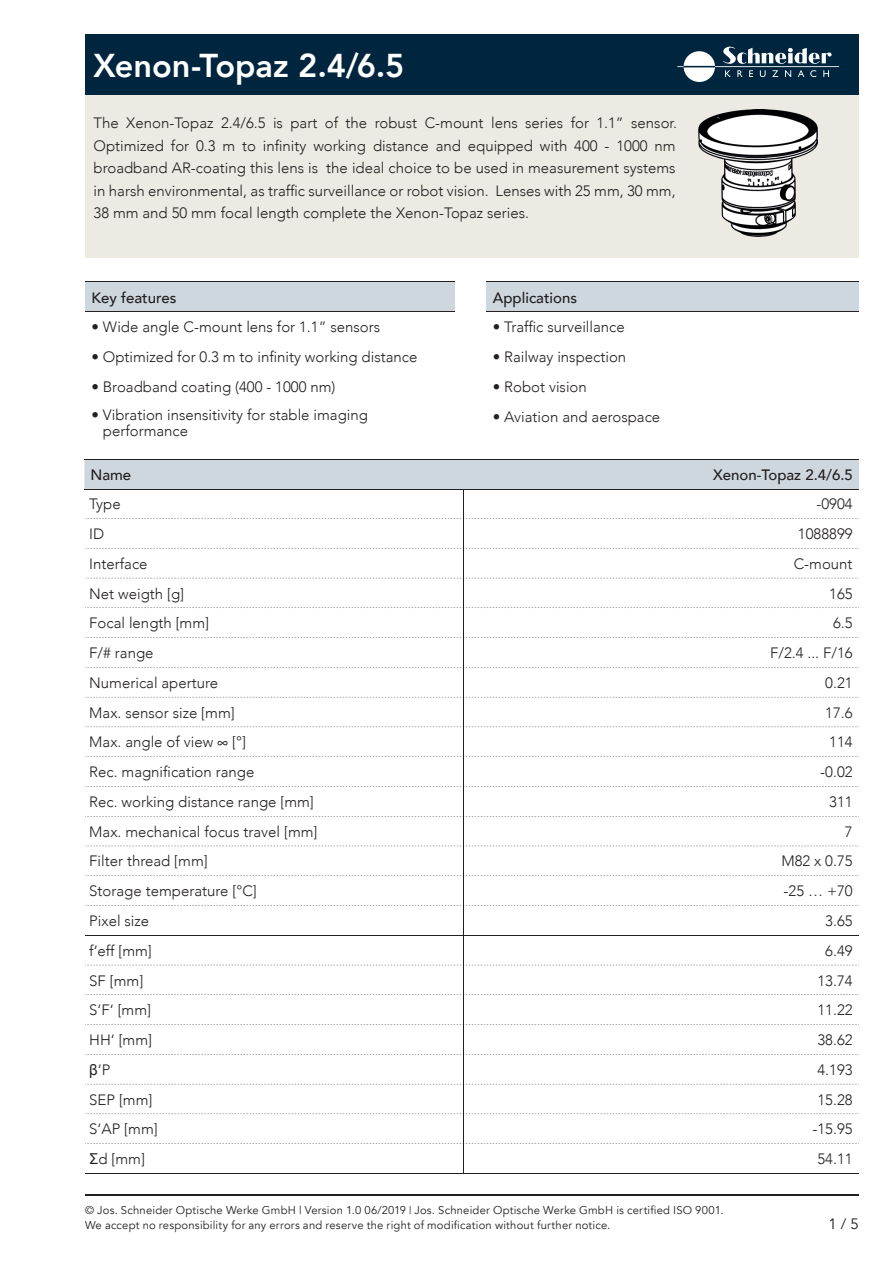
<style>
.page{position:relative;width:893px;height:1263px;background:#fff}
.page>*{position:absolute;margin:0;border:0;box-sizing:border-box;transform-origin:0 0}
.t1{font:800 33px "Avenir LT Com";color:#fff}
.t2{font:300 15px/22.5px "Avenir LT Com";color:#231f20;text-align:justify}
.t3{font:500 15px "Avenir LT Com";color:#231f20}
.t4{font:15px "Avenir LT Com";color:#231f20}
.t5{font:11.25px/15px "Avenir LT Com";letter-spacing:.02em;color:#231f20}
.s1{font-family:"Arial";font-weight:400}
.s2{font-size:10.5px}
</style>
<div class="page">
<hr style="left:85px;top:1194px;width:774px;height:1px;background:#231f20">
<div style="left:85px;top:95px;width:774px;height:163px;background:#edeae3"></div>
<div style="left:85px;top:34px;width:774px;height:61px;background:#00263f"></div>
<img style="left:699px;top:109px;width:119px;height:128px">
<svg style="left:677px;top:51px;width:38px;height:31px"></svg>
<hr style="left:715px;top:66px;width:124px;height:1px;background:#fff">
<svg style="left:723px;top:46px;width:109px;height:18px"></svg>
<svg style="left:725px;top:70px;width:6px;height:7px"></svg>
<svg style="left:737px;top:70px;width:6px;height:7px"></svg>
<svg style="left:749px;top:70px;width:4px;height:7px"></svg>
<svg style="left:760px;top:70px;width:6px;height:7px"></svg>
<svg style="left:772px;top:70px;width:6px;height:7px"></svg>
<svg style="left:785px;top:70px;width:6px;height:7px"></svg>
<svg style="left:798px;top:70px;width:6px;height:7px"></svg>
<svg style="left:810px;top:70px;width:6px;height:7px"></svg>
<svg style="left:823px;top:70px;width:6px;height:7px"></svg>
<div style="left:85px;top:282px;width:370px;height:30px;background:#ced7de"></div>
<hr style="left:85px;top:282px;width:370px;height:1px;background:#231f20">
<hr style="left:85px;top:311px;width:370px;height:1px;background:#231f20">
<div style="left:487px;top:282px;width:372px;height:30px;background:#ced7de"></div>
<hr style="left:487px;top:282px;width:372px;height:1px;background:#231f20">
<hr style="left:487px;top:311px;width:372px;height:1px;background:#231f20">
<svg style="left:85px;top:578px;width:774px;height:1px"></svg>
<svg style="left:85px;top:697px;width:774px;height:1px"></svg>
<svg style="left:85px;top:1084px;width:774px;height:1px"></svg>
<hr style="left:463px;top:548px;width:1px;height:30px;background:#231f20">
<hr style="left:463px;top:578px;width:1px;height:30px;background:#231f20">
<svg style="left:85px;top:608px;width:774px;height:60px"></svg>
<hr style="left:463px;top:667px;width:1px;height:30px;background:#231f20">
<hr style="left:463px;top:697px;width:1px;height:30px;background:#231f20">
<svg style="left:85px;top:727px;width:774px;height:90px"></svg>
<hr style="left:463px;top:816px;width:1px;height:30px;background:#231f20">
<hr style="left:463px;top:1054px;width:1px;height:30px;background:#231f20">
<hr style="left:463px;top:1084px;width:1px;height:30px;background:#231f20">
<svg style="left:85px;top:846px;width:774px;height:209px"></svg>
<svg style="left:85px;top:1114px;width:774px;height:59px"></svg>
<hr style="left:85px;top:1173px;width:378px;height:1px;background:#231f20">
<hr style="left:463px;top:1173px;width:396px;height:1px;background:#231f20">
<svg style="left:84px;top:460px;width:775px;height:89px"></svg>
<hr style="left:84px;top:459px;width:358px;height:1px;background:#231f20">
<hr style="left:442px;top:459px;width:417px;height:1px;background:#231f20">
<hr style="left:84px;top:489px;width:358px;height:1px;background:#231f20">
<hr style="left:442px;top:489px;width:417px;height:1px;background:#231f20">
<div style="left:90px;top:469px;width:346px;height:15px;background:#ced7de"></div>
<div style="left:448px;top:469px;width:405px;height:15px;background:#ced7de"></div>
<h1 class="t1" style="left:94px;top:46px;width:312px">Xenon-Topaz 2.4/6.5</h1>
<p class="t2" style="left:94px;top:112px;width:585px">The Xenon-Topaz 2.4/6.5 is part of the robust C-mount lens series for 1.1” sensor.<br>Optimized for 0.3 m to infinity working distance and equipped with 400 - 1000 nm broadband AR-coating this lens is the ideal choice to be used in measurement systems in harsh environmental, as traffic surveillance or robot vision. Lenses with 25 mm, 30 mm, 38 mm and 50 mm focal length complete the Xenon-Topaz series.</p>
<p class="t3" style="left:91px;top:288px;width:87px">Key features</p>
<p class="t2" style="left:91px;top:316px;width:290px">• Wide angle C-mount lens for 1.1” sensors</p>
<p class="t2" style="left:91px;top:346px;width:327px">• Optimized for 0.3 m to infinity working distance</p>
<p class="t2" style="left:91px;top:375px;width:245px">• Broadband coating (400 - 1000 nm)</p>
<p class="t2" style="left:103px;top:406px;width:267px;line-height:16.5px;text-indent:-11px">• Vibration insensitivity for stable imaging performance</p>
<p class="t3" style="left:493px;top:288px;width:86px">Applications</p>
<p class="t2" style="left:493px;top:316px;width:133px">• Traffic surveillance</p>
<p class="t2" style="left:493px;top:346px;width:135px">• Railway inspection</p>
<p class="t2" style="left:493px;top:375px;width:95px">• Robot vision</p>
<p class="t2" style="left:493px;top:405px;width:169px">• Aviation and aerospace</p>
<p class="t3" style="left:90px;top:466px;width:42px">Name</p>
<p class="t3" style="left:713px;top:466px;width:141px">Xenon-Topaz 2.4/6.5</p>
<p class="t2" style="left:89px;top:493px;width:33px">Type</p>
<p class="t2" style="left:816px;top:493px;width:38px">-0904</p>
<p class="t2" style="left:89px;top:523px;width:17px">ID</p>
<p class="t2" style="left:798px;top:523px;width:56px">1088899</p>
<p class="t2" style="left:89px;top:552px;width:60px">Interface</p>
<p class="t2" style="left:794px;top:552px;width:60px">C-mount</p>
<p class="t2" style="left:89px;top:582px;width:96px">Net weigth [g]</p>
<p class="t2" style="left:829px;top:582px;width:25px">165</p>
<p class="t2" style="left:89px;top:612px;width:121px">Focal length [mm]</p>
<p class="t2" style="left:833px;top:612px;width:21px">6.5</p>
<p class="t2" style="left:89px;top:642px;width:66px">F/# range</p>
<p class="t2" style="left:770px;top:642px;width:84px">F/2.4 ... F/16</p>
<p class="t2" style="left:89px;top:671px;width:130px">Numerical aperture</p>
<p class="t2" style="left:825px;top:671px;width:29px">0.21</p>
<p class="t2" style="left:89px;top:701px;width:147px">Max. sensor size [mm]</p>
<p class="t2" style="left:825px;top:701px;width:29px">17.6</p>
<p class="t2" style="left:89px;top:731px;width:158px">Max. angle of view ∞ [°]</p>
<p class="t2" style="left:829px;top:731px;width:25px">114</p>
<p class="t2" style="left:89px;top:761px;width:167px">Rec. magnification range</p>
<p class="t2" style="left:820px;top:761px;width:34px">-0.02</p>
<p class="t2" style="left:89px;top:790px;width:226px">Rec. working distance range [mm]</p>
<p class="t2" style="left:829px;top:790px;width:25px">311</p>
<p class="t2" style="left:89px;top:820px;width:230px">Max. mechanical focus travel [mm]</p>
<p class="t2" style="left:845px;top:820px;width:9px">7</p>
<p class="t2" style="left:89px;top:850px;width:120px">Filter thread [mm]</p>
<p class="t2" style="left:781px;top:850px;width:73px">M82 x 0.75</p>
<p class="t2" style="left:89px;top:880px;width:169px">Storage temperature [°C]</p>
<p class="t2" style="left:784px;top:880px;width:70px">-25 … +70</p>
<p class="t2" style="left:89px;top:909px;width:61px">Pixel size</p>
<p class="t2" style="left:825px;top:909px;width:29px">3.65</p>
<p class="t2" style="left:89px;top:939px;width:64px">f‘eff [mm]</p>
<p class="t2" style="left:825px;top:939px;width:29px">6.49</p>
<p class="t2" style="left:89px;top:969px;width:55px">SF [mm]</p>
<p class="t2" style="left:817px;top:969px;width:37px">13.74</p>
<p class="t2" style="left:89px;top:999px;width:63px">S‘F‘ [mm]</p>
<p class="t2" style="left:817px;top:999px;width:37px">11.22</p>
<p class="t2" style="left:89px;top:1029px;width:64px">HH‘ [mm]</p>
<p class="t2" style="left:817px;top:1029px;width:37px">38.62</p>
<p class="t2" style="left:89px;top:1058px;width:23px"><span class="s1">β</span>‘P</p>
<p class="t2" style="left:817px;top:1058px;width:37px">4.193</p>
<p class="t2" style="left:89px;top:1088px;width:65px">SEP [mm]</p>
<p class="t2" style="left:817px;top:1088px;width:37px">15.28</p>
<p class="t2" style="left:89px;top:1118px;width:70px">S‘AP [mm]</p>
<p class="t2" style="left:812px;top:1118px;width:42px">-15.95</p>
<p class="t2" style="left:89px;top:1148px;width:57px"><span class="s1">Σ</span>d [mm]</p>
<p class="t2" style="left:817px;top:1148px;width:37px">54.11</p>
<p class="t5" style="left:85px;top:1203px;width:640px">© Jos. Schneider Optische Werke GmbH | Version 1.0 06/2019 <span class="s2">|</span> Jos. Schneider Optische Werke GmbH is certified ISO 9001.<br>We accept no responsibility for any errors and reserve the right of modification without further notice.</p>
<p class="t4" style="left:828px;top:1214px;width:32px">1 / 5</p>
</div>
